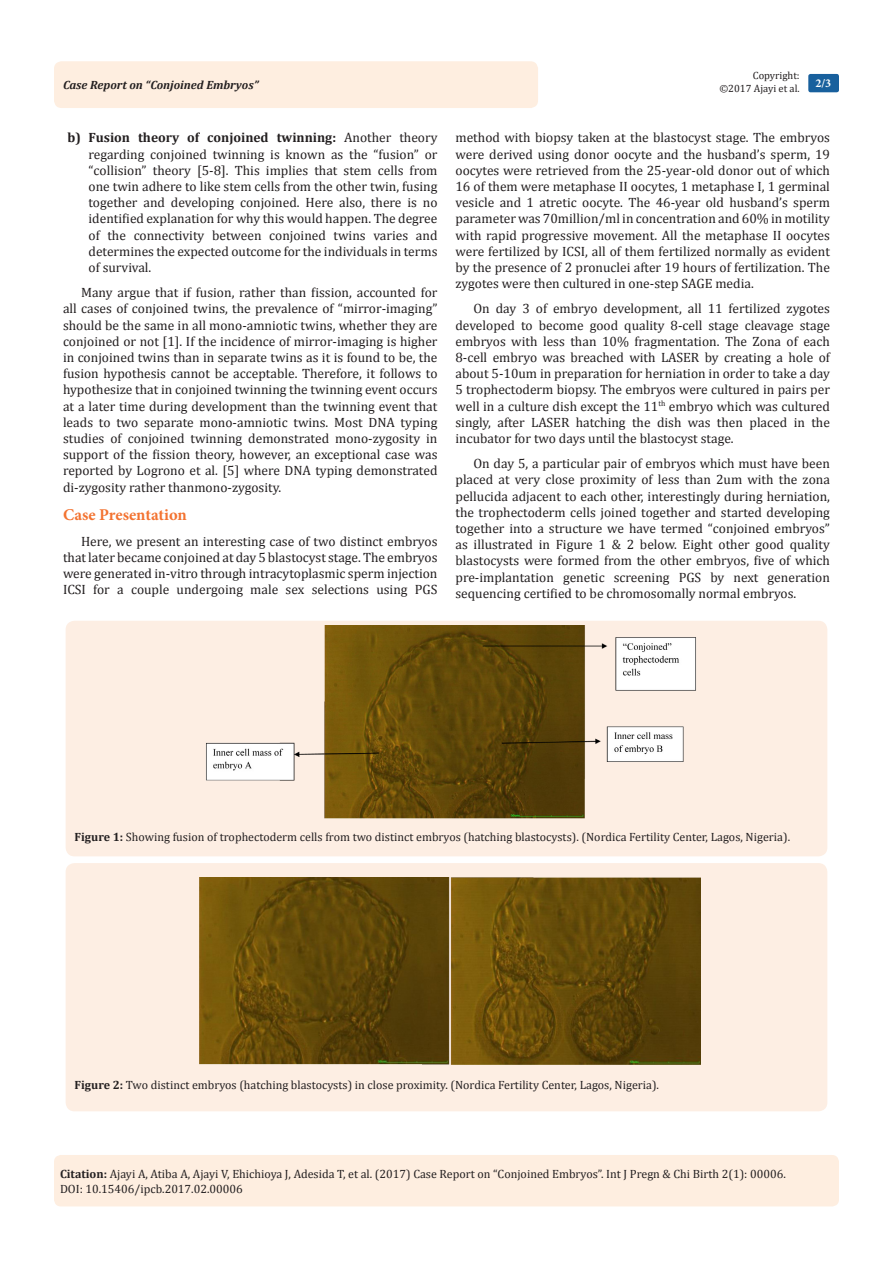
<style>
.page{position:relative;width:893px;height:1263px;background:#fff}
.page>*{position:absolute;margin:0;border:0;box-sizing:border-box;transform-origin:0 0}
.List_Paragraph{font:700 16.5px "Minion Pro";letter-spacing:-.005em;color:#f37331}
.t1{font:13.5px/16.2px "Cambria";color:#231f20;text-align:justify}
.Citation{font:12px "Cambria";color:#231f20}
.t2{font:italic 700 12px "Cambria";color:#231f20}
.t3{font:700 12px "Minion Pro";color:#fff}
.t4{font:10.5px/12.6px "Cambria";color:#231f20;text-align:right}
.s1{font-weight:700}
</style>
<div class="page">
<div style="left:54px;top:1155px;width:785px;height:51px;background:#feeee0;border-radius:7px"></div>
<div style="left:54px;top:61px;width:484px;height:47px;background:#feeee0;border-radius:8px"></div>
<div style="left:808px;top:74px;width:31px;height:18px;background:#18609d;border-radius:2px"></div>
<div style="left:66px;top:621px;width:761px;height:235px;background:#fdeee3;border-radius:9px"></div>
<img style="left:206px;top:626px;width:490px;height:193px">
<div style="left:66px;top:863px;width:761px;height:248px;background:#fdeee3;border-radius:9px"></div>
<img style="left:200px;top:878px;width:500px;height:186px">
<p class="t4" style="left:719px;top:69px;width:82px">Copyright: ©2017 Ajayi et al.</p>
<p class="t2" style="left:63px;top:77px;width:197px">Case Report on “Conjoined Embryos”</p>
<p class="t3" style="left:815px;top:75px;width:17px">2/3</p>
<p class="t1" style="left:88px;top:130px;width:350px;text-indent:-21px"><span class="s1">b) Fusion theory of conjoined twinning:</span> Another theory regarding conjoined twinning is known as the “fusion” or “collision” theory [5-8]. This implies that stem cells from one twin adhere to like stem cells from the other twin, fusing together and developing conjoined. Here also, there is no identified explanation for why this would happen. The degree of the connectivity between conjoined twins varies and determines the expected outcome for the individuals in terms of survival.</p>
<p class="t1" style="left:63px;top:284px;width:376px;text-indent:18px">Many argue that if fusion, rather than fission, accounted for all cases of conjoined twins, the prevalence of “mirror-imaging” should be the same in all mono-amniotic twins, whether they are conjoined or not [1]. If the incidence of mirror-imaging is higher in conjoined twins than in separate twins as it is found to be, the fusion hypothesis cannot be acceptable. Therefore, it follows to hypothesize that in conjoined twinning the twinning event occurs at a later time during development than the twinning event that leads to two separate mono-amniotic twins. Most DNA typing studies of conjoined twinning demonstrated mono-zygosity in support of the fission theory, however, an exceptional case was reported by Logrono et al. [5] where DNA typing demonstrated di-zygosity rather thanmono-zygosity.</p>
<p class="List_Paragraph" style="left:63px;top:503px;width:125px">Case Presentation</p>
<p class="t1" style="left:63px;top:533px;width:376px;text-indent:18px">Here, we present an interesting case of two distinct embryos that later became conjoined at day 5 blastocyst stage. The embryos were generated in-vitro through intracytoplasmic sperm injection ICSI for a couple undergoing male sex selections using PGS</p>
<p class="t1" style="left:455px;top:130px;width:376px">method with biopsy taken at the blastocyst stage. The embryos were derived using donor oocyte and the husband’s sperm, 19 oocytes were retrieved from the 25-year-old donor out of which 16 of them were metaphase II oocytes, 1 metaphase I, 1 germinal vesicle and 1 atretic oocyte. The 46-year old husband’s sperm parameter was 70million/ml in concentration and 60% in motility with rapid progressive movement. All the metaphase II oocytes were fertilized by ICSI, all of them fertilized normally as evident by the presence of 2 pronuclei after 19 hours of fertilization. The zygotes were then cultured in one-step SAGE media.</p>
<p class="t1" style="left:455px;top:301px;width:376px;text-indent:18px">On day 3 of embryo development, all 11 fertilized zygotes developed to become good quality 8-cell stage cleavage stage embryos with less than 10% fragmentation. The Zona of each 8-cell embryo was breached with LASER by creating a hole of about 5-10um in preparation for herniation in order to take a day 5 trophectoderm biopsy. The embryos were cultured in pairs per well in a culture dish except the 11<sup>th</sup> embryo which was cultured singly, after LASER hatching the dish was then placed in the incubator for two days until the blastocyst stage.</p>
<p class="t1" style="left:455px;top:455px;width:376px;text-indent:18px">On day 5, a particular pair of embryos which must have been placed at very close proximity of less than 2um with the zona pellucida adjacent to each other, interestingly during herniation, the trophectoderm cells joined together and started developing together into a structure we have termed “conjoined embryos” as illustrated in Figure 1 &amp; 2 below. Eight other good quality blastocysts were formed from the other embryos, five of which pre-implantation genetic screening PGS by next generation sequencing certified to be chromosomally normal embryos.</p>
<p class="Citation" style="left:75px;top:829px;width:717px"><span class="s1">Figure 1:</span> Showing fusion of trophectoderm cells from two distinct embryos (hatching blastocysts). (Nordica Fertility Center, Lagos, Nigeria).</p>
<p class="Citation" style="left:75px;top:1078px;width:586px"><span class="s1">Figure 2:</span> Two distinct embryos (hatching blastocysts) in close proximity. (Nordica Fertility Center, Lagos, Nigeria).</p>
<p class="Citation" style="left:60px;top:1167px;width:727px"><span class="s1">Citation:</span> Ajayi A, Atiba A, Ajayi V, Ehichioya J, Adesida T, et al. (2017) Case Report on “Conjoined Embryos”. Int J Pregn &amp; Chi Birth 2(1): 00006.</p>
<p class="Citation" style="left:60px;top:1181px;width:184px">DOI: 10.15406/ipcb.2017.02.00006</p>
</div>
